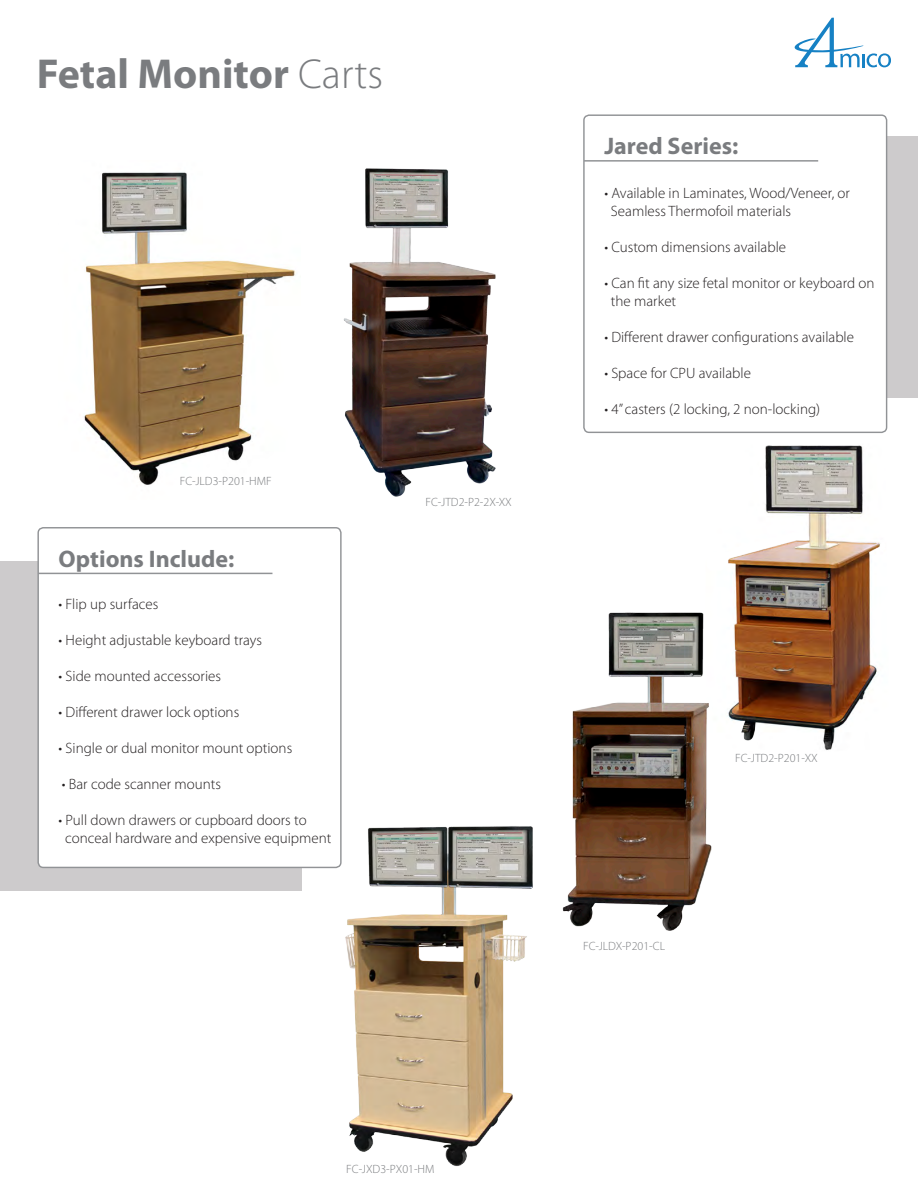
<style>
.page{position:relative;width:918px;height:1188px;background:#fff}
.page>*{position:absolute;margin:0;border:0;box-sizing:border-box;transform-origin:0 0}
.t1{font:700 42px "Myriad Pro";color:#7a7c7f}
.t2{font:700 24px "Myriad Pro";color:#7a7c7f}
.t3{font:300 15px "Myriad Pro";color:#231f20}
.t4{font:300 12px "Myriad Pro";color:#7a7c7f}
.s1{font-weight:300}
</style>
<div class="page">
<svg style="left:794px;top:18px;width:97px;height:49px"></svg>
<div style="left:620px;top:136px;width:298px;height:261px;background:#cdcbcc"></div>
<div style="left:0;top:562px;width:302px;height:329px;background:#cdcbcc"></div>
<div style="left:584px;top:115px;width:303px;height:317px;background:#fff;border-radius:5px"></div>
<div style="left:583px;top:114px;width:304px;height:319px;border:1px solid #919396;border-radius:5px"></div>
<div style="left:38px;top:528px;width:303px;height:339px;background:#fff;border-radius:5px"></div>
<div style="left:37px;top:527px;width:305px;height:341px;border:1px solid #919396;border-radius:5px"></div>
<hr style="left:584px;top:160px;width:234px;height:2px;background:#919396">
<hr style="left:38px;top:573px;width:234px;height:1px;background:#919396">
<img style="left:728px;top:445px;width:152px;height:305px">
<img style="left:332px;top:816px;width:201px;height:351px">
<img style="left:562px;top:598px;width:198px;height:333px">
<img style="left:84px;top:172px;width:201px;height:313px">
<img style="left:285px;top:168px;width:211px;height:329px">
<p class="t1" style="left:37px;top:46px;width:348px">Fetal Monitor <span class="s1">Carts</span></p>
<p class="t4" style="left:180px;top:473px;width:93px">FC-JLD3-P201-HMF</p>
<p class="t2" style="left:59px;top:543px;width:177px">Options Include:</p>
<p class="t3" style="left:59px;top:595px;width:101px">• Flip up surfaces</p>
<p class="t3" style="left:59px;top:631px;width:205px">• Height adjustable keyboard trays</p>
<p class="t3" style="left:59px;top:667px;width:164px">• Side mounted accessories</p>
<p class="t3" style="left:59px;top:703px;width:182px">• Different drawer lock options</p>
<p class="t3" style="left:59px;top:739px;width:235px">• Single or dual monitor mount options</p>
<p class="t3" style="left:62px;top:775px;width:161px">• Bar code scanner mounts</p>
<p class="t3" style="left:59px;top:811px;width:250px">• Pull down drawers or cupboard doors to</p>
<p class="t3" style="left:65px;top:829px;width:268px">conceal hardware and expensive equipment</p>
<p class="t4" style="left:426px;top:494px;width:88px">FC-JTD2-P2-2X-XX</p>
<p class="t2" style="left:604px;top:131px;width:135px">Jared Series:</p>
<p class="t3" style="left:604px;top:184px;width:247px">• Available in Laminates, Wood/Veneer, or</p>
<p class="t3" style="left:611px;top:202px;width:182px">Seamless Thermofoil materials</p>
<p class="t3" style="left:604px;top:238px;width:183px">• Custom dimensions available</p>
<p class="t3" style="left:604px;top:274px;width:272px">• Can fit any size fetal monitor or keyboard on</p>
<p class="t3" style="left:611px;top:292px;width:67px">the market</p>
<p class="t3" style="left:604px;top:328px;width:251px">• Different drawer configurations available</p>
<p class="t3" style="left:604px;top:364px;width:148px">• Space for CPU available</p>
<p class="t3" style="left:604px;top:400px;width:217px">• 4” casters (2 locking, 2 non-locking)</p>
<p class="t4" style="left:735px;top:751px;width:84px">FC-JTD2-P201-XX</p>
<p class="t4" style="left:583px;top:938px;width:84px">FC-JLDX-P201-CL</p>
<p class="t4" style="left:346px;top:1162px;width:90px">FC-JXD3-PX01-HM</p>
</div>
